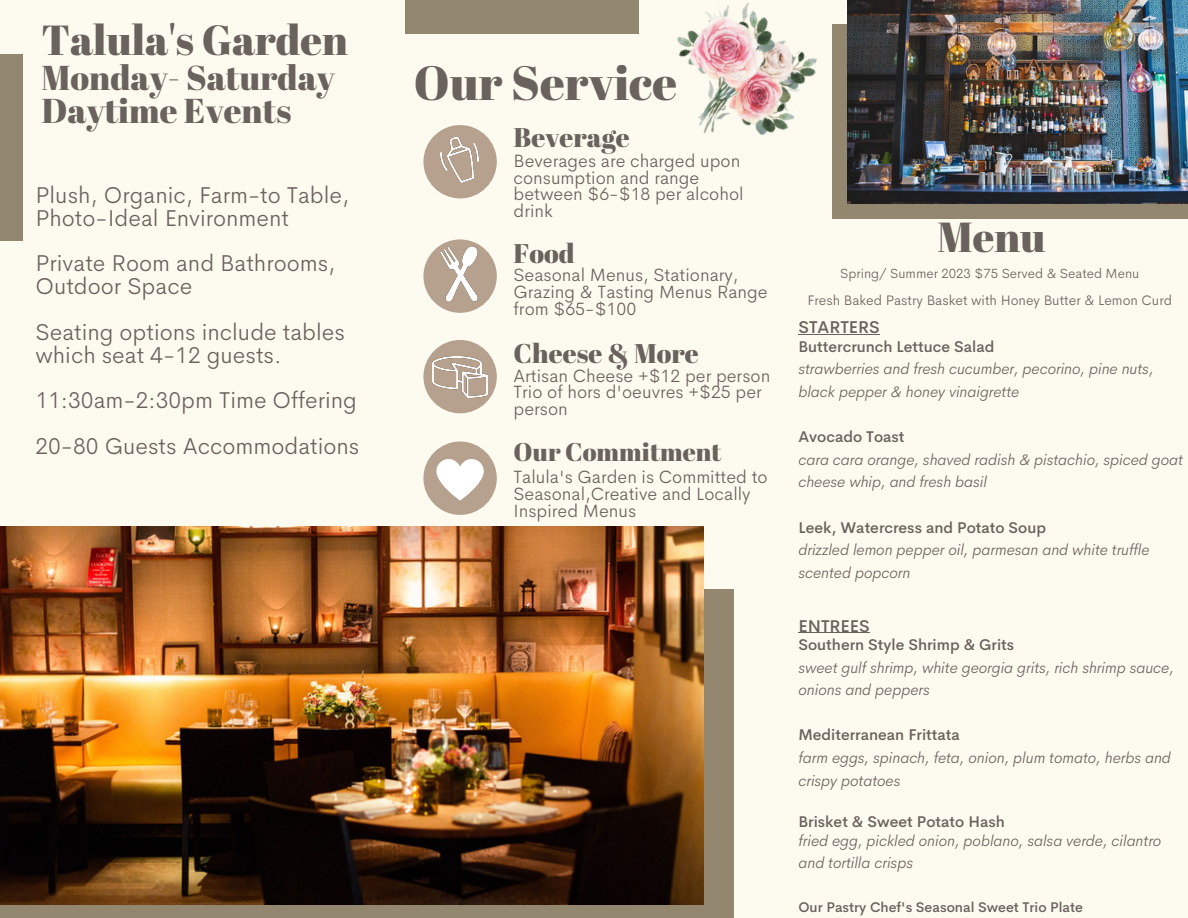
<style>
.page{position:relative;width:1188px;height:918px;background:#fdfaf0}
.page>*{position:absolute;margin:0;border:0;box-sizing:border-box;transform-origin:0 0}
.t1{font:48px "Abril Fatface";color:#6a625d}
.t2{font:42px "Abril Fatface";color:#6a625d}
.t3{font:34.5px/33.8px "Abril Fatface";color:#6a625d}
.t4{font:27px "Abril Fatface";color:#6a625d}
.t5{font:25.5px "Abril Fatface";color:#6a625d}
.t6{font:300 23.1px/22.8px "Cerebri Sans";color:#6a625d}
.t7{font:300 18px/16.8px "Cerebri Sans";color:#6a625d}
.t8{font:500 16.95px "Cerebri Sans";color:#6a625d}
.t9{font:italic 300 15.45px/22.6px "Cerebri Sans";color:#6a625d}
.t10{font:500 15.45px "Cerebri Sans";color:#6a625d}
.t11{font:300 13.95px "Cerebri Sans";color:#6a625d}
.t12{font:500 13.95px "Cerebri Sans";color:#6a625d}
.t13{font:300 13.5px "Cerebri Sans";color:#6a625d}
</style>
<div class="page">
<div style="left:0;top:590px;width:734px;height:328px;background:#948770"></div>
<img style="left:0;top:527px;width:703px;height:378px">
<div style="left:833px;top:24px;width:355px;height:194px;background:#948770"></div>
<img style="left:847px;top:0;width:341px;height:203px">
<div style="left:0;top:55px;width:22px;height:186px;background:#948770"></div>
<div style="left:405px;top:0;width:234px;height:34px;background:#948770"></div>
<div style="left:423px;top:125px;width:74px;height:73px;background:#b5a18d;border-radius:50%"></div>
<div style="left:423px;top:239px;width:74px;height:74px;background:#b5a18d;border-radius:50%"></div>
<div style="left:423px;top:340px;width:74px;height:73px;background:#b5a18d;border-radius:50%"></div>
<img style="left:440px;top:137px;width:39px;height:45px">
<img style="left:440px;top:246px;width:38px;height:56px">
<img style="left:432px;top:356px;width:55px;height:42px">
<div style="left:423px;top:442px;width:74px;height:73px;background:#b5a18d;border-radius:50%"></div>
<svg style="left:436px;top:459px;width:48px;height:42px"></svg>
<hr style="left:798px;top:334px;width:82px;height:1px;background:#6a625d">
<hr style="left:798px;top:633px;width:72px;height:1px;background:#6a625d">
<img style="left:677px;top:2px;width:156px;height:166px">
<h2 class="t2" style="left:41px;top:10px;width:308px">Talula's Garden</h2>
<h3 class="t3" style="left:41px;top:59px;width:295px">Monday- Saturday<br>Daytime Events</h3>
<h1 class="t1" style="left:414px;top:49px;width:265px">Our Service</h1>
<h3 class="t4" style="left:514px;top:119px;width:118px">Beverage</h3>
<p class="t7" style="left:514px;top:152px;width:232px">Beverages are charged upon consumption and range between $6-$18 per alcohol drink</p>
<h3 class="t4" style="left:514px;top:235px;width:63px">Food</h3>
<p class="t7" style="left:514px;top:266px;width:256px">Seasonal Menus, Stationary,<br>Grazing &amp; Tasting Menus Range from $65-$100</p>
<h3 class="t4" style="left:514px;top:334px;width:187px">Cheese &amp; More</h3>
<p class="t7" style="left:514px;top:367px;width:258px">Artisan Cheese +$12 per person<br>Trio of hors d'oeuvres +$25 per person</p>
<h3 class="t6" style="left:35px;top:184px;width:315px">Plush, Organic, Farm-to Table,<br>Photo-Ideal Environment</h3>
<h3 class="t6" style="left:35px;top:252px;width:302px">Private Room and Bathrooms,<br>Outdoor Space</h3>
<h3 class="t6" style="left:35px;top:320px;width:311px">Seating options include tables which seat 4-12 guests.</h3>
<h3 class="t6" style="left:35px;top:377px;width:326px;line-height:45.6px">11:30am-2:30pm Time Offering<br>20-80 Guests Accommodations</h3>
<h3 class="t5" style="left:514px;top:434px;width:210px">Our Commitment</h3>
<p class="t7" style="left:514px;top:468px;width:256px">Talula's Garden is Committed to<br>Seasonal,Creative and Locally<br>Inspired Menus</p>
<h2 class="t2" style="left:937px;top:208px;width:110px">Menu</h2>
<p class="t13" style="left:840px;top:264px;width:301px">Spring/ Summer 2023 $75 Served &amp; Seated Menu</p>
<p class="t11" style="left:807px;top:291px;width:366px">Fresh Baked Pastry Basket with Honey Butter &amp; Lemon Curd</p>
<p class="t8" style="left:798px;top:317px;width:83px">STARTERS</p>
<p class="t10" style="left:798px;top:336px;width:197px">Buttercrunch Lettuce Salad</p>
<p class="t9" style="left:798px;top:358px;width:357px">strawberries and fresh cucumber, pecorino, pine nuts, black pepper &amp; honey vinaigrette</p>
<p class="t10" style="left:798px;top:427px;width:108px">Avocado Toast</p>
<p class="t9" style="left:798px;top:448px;width:386px">cara cara orange, shaved radish &amp; pistachio, spiced goat cheese whip, and fresh basil</p>
<p class="t10" style="left:798px;top:517px;width:249px">Leek, Watercress and Potato Soup</p>
<p class="t9" style="left:798px;top:538px;width:353px">drizzled lemon pepper oil, parmesan and white truffle scented popcorn</p>
<p class="t8" style="left:798px;top:615px;width:73px">ENTREES</p>
<p class="t10" style="left:798px;top:634px;width:217px">Southern Style Shrimp &amp; Grits</p>
<p class="t9" style="left:798px;top:656px;width:377px">sweet gulf shrimp, white georgia grits, rich shrimp sauce, onions and peppers</p>
<p class="t10" style="left:798px;top:725px;width:163px">Mediterranean Frittata</p>
<p class="t9" style="left:798px;top:746px;width:374px">farm eggs, spinach, feta, onion, plum tomato, herbs and crispy potatoes</p>
<p class="t10" style="left:798px;top:812px;width:208px">Brisket &amp; Sweet Potato Hash</p>
<p class="t9" style="left:798px;top:829px;width:364px">fried egg, pickled onion, poblano, salsa verde, cilantro and tortilla crisps</p>
<p class="t12" style="left:798px;top:898px;width:286px">Our Pastry Chef's Seasonal Sweet Trio Plate</p>
</div>
